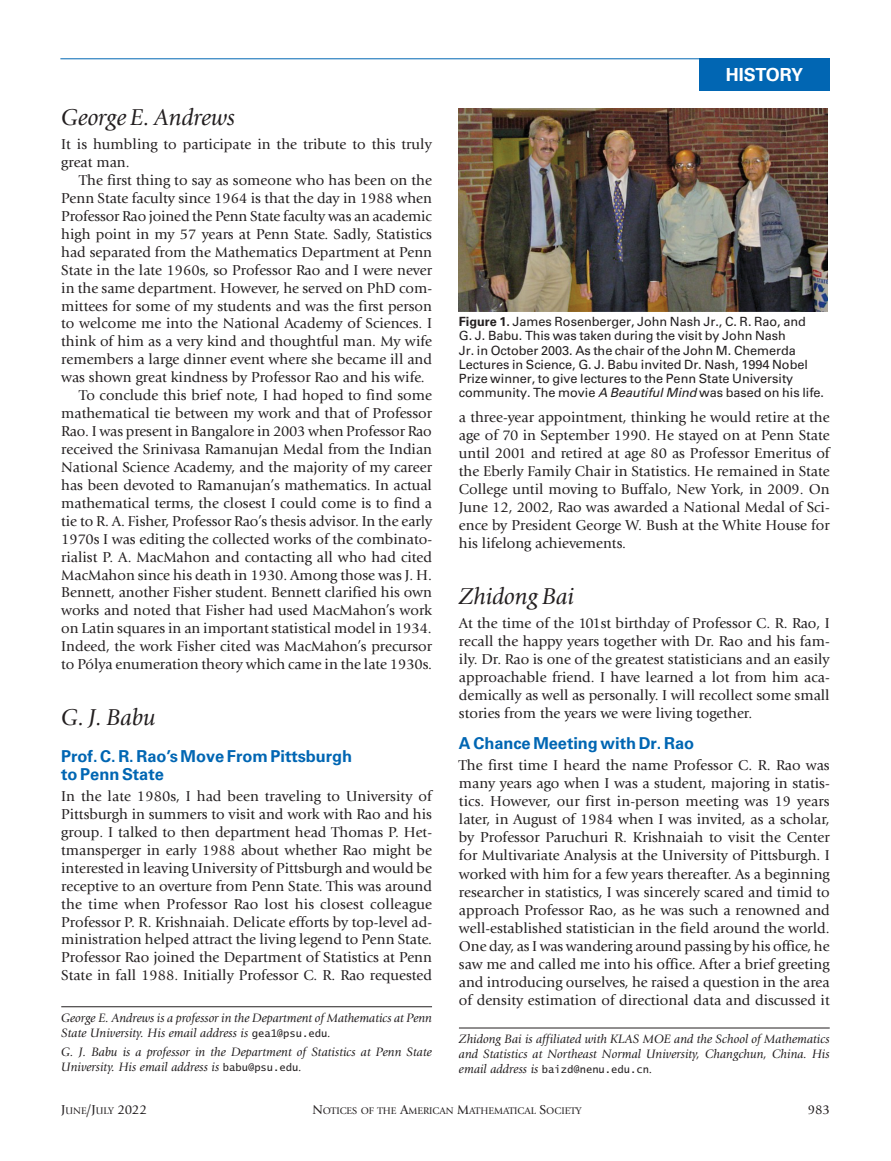
<style>
.page{position:relative;width:891px;height:1161px;background:#fff}
.page>*{position:absolute;margin:0;border:0;box-sizing:border-box;transform-origin:0 0}
.t1{font:italic 23.85px "Giovanni Std";letter-spacing:-.005em;color:#231f20}
.t2{font:700 18px "Univers LT Std";letter-spacing:-.01em;color:#fff}
.t3{font:700 16.5px/18px "Univers LT Std";letter-spacing:-.005em;color:#0166b3}
.t4{font:15px/18px "Giovanni Std";color:#231f20;text-align:justify}
.t5{font:13.5px "Giovanni Std";color:#231f20}
.t6{font:italic 12.75px/15px "Giovanni Std";color:#231f20}
.t7{font:12.75px/14.2px "Univers LT Std";letter-spacing:-.005em;color:#231f20}
.t8{font:10.5px "Lucida Sans Typewriter";color:#231f20}
.t9{font:10.05px "Giovanni Std";color:#231f20}
.s1{font-family:"Lucida Sans Typewriter";font-style:normal;font-size:10.5px}
.s2{font-weight:700}
.s3{font-style:italic}
.s4{font-family:"Giovanni Std";font-style:italic;font-size:12.75px}
.s5{font-size:10.05px}
.s6{font-size:13.5px}
</style>
<div class="page">
<hr style="left:60px;top:58px;width:770px;height:1px;background:#0166b3">
<div style="left:699px;top:58px;width:131px;height:33px;background:#0166b3"></div>
<img style="left:459px;top:109px;width:369px;height:202px">
<hr style="left:61px;top:1006px;width:371px;height:1px;background:#231f20">
<hr style="left:459px;top:1028px;width:371px;height:1px;background:#231f20">
<h1 class="t1" style="left:61px;top:104px;width:175px">George E. Andrews</h1>
<p class="t4" style="left:61px;top:135px;width:372px">It is humbling to participate in the tribute to this truly great man.</p>
<p class="t4" style="left:79px;top:171px;width:354px">The first thing to say as someone who has been on the</p>
<p class="t4" style="left:61px;top:189px;width:372px">Penn State faculty since 1964 is that the day in 1988 when</p>
<p class="t4" style="left:61px;top:207px;width:372px">Professor Rao joined the Penn State faculty was an academic</p>
<p class="t4" style="left:61px;top:225px;width:372px">high point in my 57 years at Penn State. Sadly, Statistics</p>
<p class="t4" style="left:61px;top:243px;width:372px">had separated from the Mathematics Department at Penn</p>
<p class="t4" style="left:61px;top:261px;width:372px">State in the late 1960s, so Professor Rao and I were never</p>
<p class="t4" style="left:61px;top:279px;width:372px">in the same department. However, he served on PhD com-</p>
<p class="t4" style="left:61px;top:297px;width:372px">mittees for some of my students and was the first person</p>
<p class="t4" style="left:61px;top:315px;width:372px">to welcome me into the National Academy of Sciences. I</p>
<p class="t4" style="left:61px;top:333px;width:372px">think of him as a very kind and thoughtful man. My wife</p>
<p class="t4" style="left:61px;top:351px;width:372px">remembers a large dinner event where she became ill and</p>
<p class="t4" style="left:61px;top:369px;width:365px">was shown great kindness by Professor Rao and his wife.</p>
<p class="t4" style="left:79px;top:386px;width:354px">To conclude this brief note, I had hoped to find some</p>
<p class="t4" style="left:61px;top:404px;width:372px">mathematical tie between my work and that of Professor</p>
<p class="t4" style="left:61px;top:422px;width:372px">Rao. I was present in Bangalore in 2003 when Professor Rao</p>
<p class="t4" style="left:61px;top:440px;width:372px">received the Srinivasa Ramanujan Medal from the Indian</p>
<p class="t4" style="left:61px;top:458px;width:372px">National Science Academy, and the majority of my career</p>
<p class="t4" style="left:61px;top:476px;width:372px">has been devoted to Ramanujan’s mathematics. In actual</p>
<p class="t4" style="left:61px;top:494px;width:372px">mathematical terms, the closest I could come is to find a</p>
<p class="t4" style="left:61px;top:512px;width:373px">tie to R. A. Fisher, Professor Rao’s thesis advisor. In the early</p>
<p class="t4" style="left:61px;top:530px;width:372px">1970s I was editing the collected works of the combinato-</p>
<p class="t4" style="left:61px;top:548px;width:372px">rialist P. A. MacMahon and contacting all who had cited</p>
<p class="t4" style="left:61px;top:566px;width:372px">MacMahon since his death in 1930. Among those was J. H.</p>
<p class="t4" style="left:61px;top:584px;width:372px">Bennett, another Fisher student. Bennett clarified his own</p>
<p class="t4" style="left:61px;top:602px;width:372px">works and noted that Fisher had used MacMahon’s work</p>
<p class="t4" style="left:61px;top:620px;width:372px">on Latin squares in an important statistical model in 1934.</p>
<p class="t4" style="left:61px;top:637px;width:372px">Indeed, the work Fisher cited was MacMahon’s precursor</p>
<p class="t4" style="left:61px;top:655px;width:372px">to Pólya enumeration theory which came in the late 1930s.</p>
<h1 class="t1" style="left:61px;top:704px;width:96px">G. J. Babu</h1>
<p class="t3" style="left:61px;top:747px;width:293px">Prof. C. R. Rao’s Move From Pittsburgh to Penn State</p>
<p class="t4" style="left:61px;top:787px;width:372px">In the late 1980s, I had been traveling to University of Pittsburgh in summers to visit and work with Rao and his group. I talked to then department head Thomas P. Het&shy;tmansperger in early 1988 about whether Rao might be interested in leaving University of Pittsburgh and would be receptive to an overture from Penn State. This was around the time when Professor Rao lost his closest colleague Professor P. R. Krishnaiah. Delicate efforts by top-level ad&shy;ministration helped attract the living legend to Penn State.<br>Professor Rao joined the Department of Statistics at Penn State in fall 1988. Initially Professor C. R. Rao requested</p>
<p class="t6" style="left:61px;top:1011px;width:372px">George E. Andrews is a professor in the Department of Mathematics at Penn<br>State University. His email address is <span class="s1">gea1@psu.edu</span>.</p>
<p class="t6" style="left:61px;top:1045px;width:372px">G. J. Babu is a professor in the Department of Statistics at Penn State<br>University. His email address is <span class="s1">babu@psu.edu</span>.</p>
<p class="t2" style="left:726px;top:64px;width:79px">HISTORY</p>
<p class="t7" style="left:459px;top:315px;width:367px"><span class="s2">Figure 1.</span> James Rosenberger, John Nash Jr., C. R. Rao, and<br>G. J. Babu. This was taken during the visit by John Nash<br>Jr. in October 2003. As the chair of the John M. Chemerda Lectures in Science, G. J. Babu invited Dr. Nash, 1994 Nobel Prize winner, to give lectures to the Penn State University community. The movie <span class="s3">A Beautiful Mind</span> was based on his life.</p>
<p class="t4" style="left:459px;top:408px;width:372px">a three-year appointment, thinking he would retire at the age of 70 in September 1990. He stayed on at Penn State until 2001 and retired at age 80 as Professor Emeritus of the Eberly Family Chair in Statistics. He remained in State College until moving to Buffalo, New York, in 2009. On June 12, 2002, Rao was awarded a National Medal of Sci&shy;ence by President George W. Bush at the White House for his lifelong achievements.</p>
<h1 class="t1" style="left:459px;top:583px;width:117px">Zhidong Bai</h1>
<p class="t4" style="left:459px;top:614px;width:372px">At the time of the 101st birthday of Professor C. R. Rao, I recall the happy years together with Dr. Rao and his fam&shy;ily. Dr. Rao is one of the greatest statisticians and an easily approachable friend. I have learned a lot from him aca&shy;demically as well as personally. I will recollect some small stories from the years we were living together.</p>
<p class="t3" style="left:459px;top:735px;width:237px">A Chance Meeting with Dr. Rao</p>
<p class="t4" style="left:459px;top:757px;width:372px">The first time I heard the name Professor C. R. Rao was many years ago when I was a student, majoring in statis&shy;tics. However, our first in-person meeting was 19 years later, in August of 1984 when I was invited, as a scholar, by Professor Paruchuri R. Krishnaiah to visit the Center for Multivariate Analysis at the University of Pittsburgh. I worked with him for a few years thereafter. As a beginning researcher in statistics, I was sincerely scared and timid to approach Professor Rao, as he was such a renowned and well-established statistician in the field around the world.<br>One day, as I was wandering around passing by his office, he saw me and called me into his office. After a brief greeting and introducing ourselves, he raised a question in the area of density estimation of directional data and discussed it</p>
<p class="t6" style="left:459px;top:1032px;width:372px">Zhidong Bai is affiliated with KLAS MOE and the School of Mathematics and Statistics at Northeast Normal University, Changchun, China. His</p>
<p class="t8" style="left:459px;top:1063px;width:195px"><span class="s4">email address is</span> baizd@nenu.edu.cn<span class="s4">.</span></p>
<p class="t5" style="left:61px;top:1102px;width:87px">J<span class="s5">UNE</span>/J<span class="s5">ULY</span> 2022</p>
<p class="t9" style="left:312px;top:1105px;width:271px"><span class="s6">N</span>OTICES OF THE <span class="s6">A</span>MERICAN <span class="s6">M</span>ATHEMATICAL <span class="s6">S</span>OCIETY</p>
<p class="t5" style="left:808px;top:1102px;width:24px">983</p>
</div>
